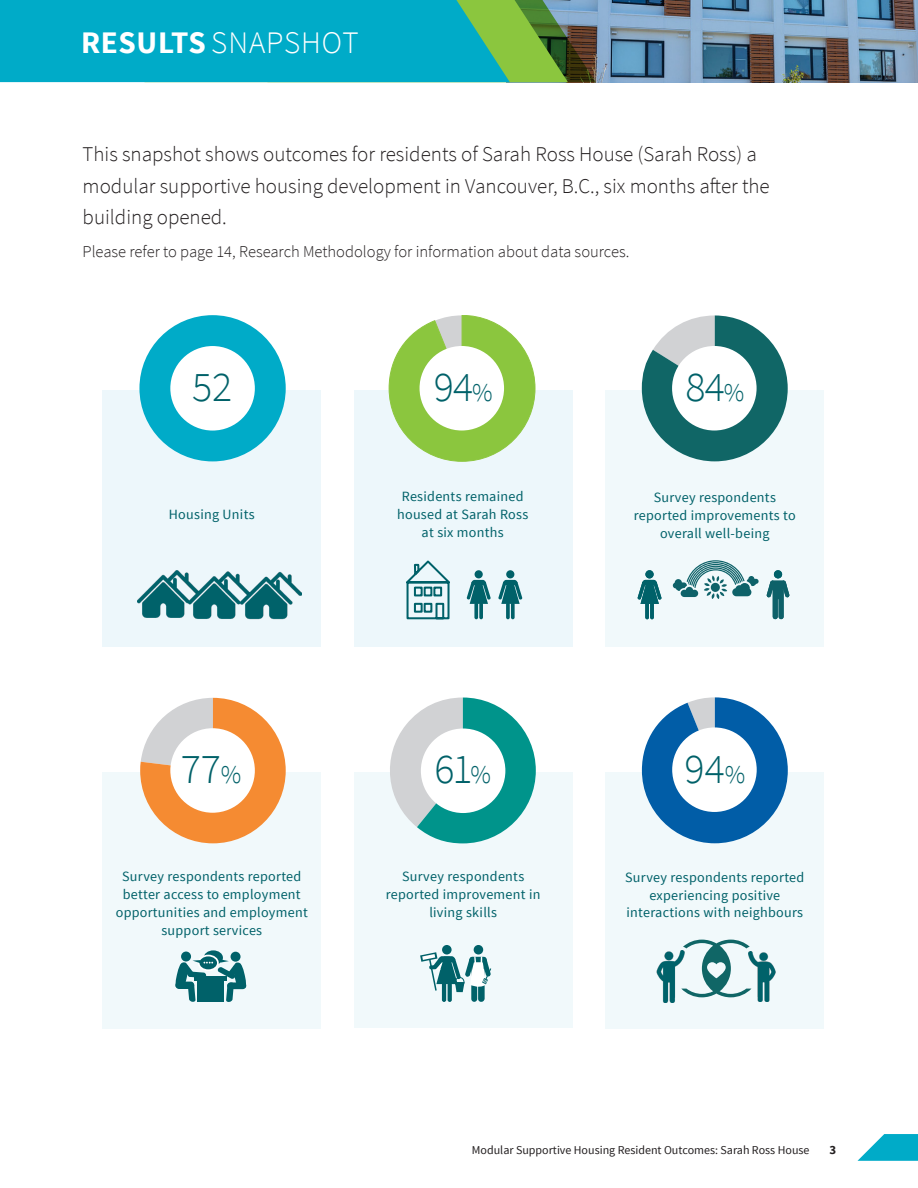
<style>
.page{position:relative;width:918px;height:1188px;background:#fff}
.page>*{position:absolute;margin:0;border:0;box-sizing:border-box;transform-origin:0 0}
.black{font:300 42px "Source Sans Pro";letter-spacing:-.01em;color:#006169}
.t1{font:300 31.35px "Source Sans Pro";letter-spacing:.03em;color:#fff}
.Results_snapshot{font:300 21px/31.5px "Source Sans Pro";color:#231f20}
.Results_snapshot-2{font:300 16.5px "Source Sans Pro";color:#231f20}
.H4{font:14.1px/18px "Source Sans Pro";letter-spacing:.02em;color:#006169;text-align:center}
.t2{font:700 12.75px "Source Sans Pro";color:#231f20}
.t3{font:12px "Source Sans Pro";color:#231f20}
.s1{font-weight:700}
.s2{font-size:25.5px}
</style>
<div class="page">
<img style="left:596px;top:0;width:322px;height:82px">
<svg style="left:0;top:0;width:596px;height:82px;background:#14a7af"></svg>
<svg style="left:858px;top:1134px;width:60px;height:27px"></svg>
<div style="left:605px;top:772px;width:219px;height:257px;background:#f1f9fb"></div>
<svg style="left:642px;top:697px;width:146px;height:146px"></svg>
<div style="left:672px;top:727px;width:85px;height:85px;background:#fff;border-radius:50%"></div>
<div style="left:354px;top:772px;width:219px;height:255px;background:#f1f9fb"></div>
<svg style="left:390px;top:698px;width:146px;height:145px"></svg>
<div style="left:421px;top:729px;width:84px;height:84px;background:#fff;border-radius:50%"></div>
<div style="left:102px;top:772px;width:219px;height:257px;background:#f1f9fb"></div>
<svg style="left:140px;top:698px;width:146px;height:145px"></svg>
<div style="left:170px;top:728px;width:85px;height:85px;background:#fff;border-radius:50%"></div>
<div style="left:605px;top:390px;width:219px;height:257px;background:#f1f9fb"></div>
<svg style="left:642px;top:315px;width:146px;height:146px"></svg>
<div style="left:672px;top:346px;width:85px;height:85px;background:#fff;border-radius:50%"></div>
<div style="left:354px;top:390px;width:219px;height:257px;background:#edf7fb"></div>
<svg style="left:389px;top:315px;width:146px;height:147px"></svg>
<div style="left:420px;top:346px;width:84px;height:85px;background:#fff;border-radius:50%"></div>
<div style="left:102px;top:390px;width:219px;height:257px;background:#edf7fb"></div>
<div style="left:139px;top:315px;width:147px;height:146px;background:#00abc8;border-radius:73px"></div>
<div style="left:170px;top:346px;width:85px;height:85px;background:#fff;border-radius:50%"></div>
<img style="left:751px;top:951px;width:25px;height:51px">
<img style="left:656px;top:951px;width:25px;height:51px">
<svg style="left:681px;top:940px;width:70px;height:57px"></svg>
<img style="left:138px;top:570px;width:51px;height:48px">
<img style="left:189px;top:571px;width:52px;height:48px">
<img style="left:241px;top:571px;width:60px;height:49px">
<svg style="left:406px;top:560px;width:44px;height:60px"></svg>
<svg style="left:673px;top:560px;width:86px;height:39px"></svg>
<div style="left:711px;top:583px;width:9px;height:9px;background:#0e6269;border-radius:50%"></div>
<div style="left:645px;top:570px;width:9px;height:8px;background:#006169;border-radius:50%"></div>
<svg style="left:645px;top:603px;width:4px;height:16px"></svg>
<hr style="left:650px;top:603px;width:4px;height:16px;background:#006169;border-radius:2px">
<svg style="left:637px;top:580px;width:25px;height:24px"></svg>
<svg style="left:766px;top:580px;width:24px;height:39px"></svg>
<div style="left:774px;top:570px;width:8px;height:8px;background:#006169;border-radius:50%"></div>
<div style="left:475px;top:570px;width:8px;height:8px;background:#006169;border-radius:50%"></div>
<svg style="left:474px;top:603px;width:4px;height:16px"></svg>
<svg style="left:479px;top:603px;width:4px;height:16px"></svg>
<svg style="left:467px;top:580px;width:24px;height:24px"></svg>
<div style="left:506px;top:570px;width:8px;height:8px;background:#006169;border-radius:50%"></div>
<svg style="left:506px;top:603px;width:4px;height:16px"></svg>
<svg style="left:511px;top:603px;width:4px;height:16px"></svg>
<svg style="left:498px;top:580px;width:24px;height:24px"></svg>
<div style="left:442px;top:945px;width:10px;height:10px;background:#006169;border-radius:50%"></div>
<div style="left:474px;top:945px;width:9px;height:10px;background:#006169;border-radius:50%"></div>
<svg style="left:420px;top:952px;width:71px;height:50px"></svg>
<div style="left:455px;top:977px;width:9px;height:10px;border:1px solid #006169;border-radius:50%"></div>
<div style="left:231px;top:952px;width:10px;height:10px;background:#006169;border-radius:50%"></div>
<div style="left:181px;top:952px;width:10px;height:10px;background:#006169;border-radius:50%"></div>
<svg style="left:204px;top:950px;width:19px;height:15px"></svg>
<svg style="left:199px;top:956px;width:19px;height:14px"></svg>
<div style="left:198px;top:955px;width:21px;height:16px;border:2px solid #fff;border-radius:50%"></div>
<svg style="left:175px;top:959px;width:72px;height:43px"></svg>
<p class="t1" style="left:81px;top:24px;width:279px"><span class="s1">RESULTS</span> SNAPSHOT</p>
<p class="Results_snapshot" style="left:83px;top:138px;width:689px">This snapshot shows outcomes for residents of Sarah Ross House (Sarah Ross) a modular supportive housing development in Vancouver, B.C., six months after the building opened.</p>
<p class="Results_snapshot-2" style="left:83px;top:242px;width:548px">Please refer to page 14, Research Methodology for information about data sources.</p>
<p class="black" style="left:192px;top:362px;width:42px">52</p>
<p class="black" style="left:686px;top:362px;width:60px">84<span class="s2">%</span></p>
<p class="black" style="left:434px;top:362px;width:60px">94<span class="s2">%</span></p>
<p class="H4" style="left:169px;top:506px;width:87px">Housing Units</p>
<p class="H4" style="left:397px;top:488px;width:133px">Residents remained housed at Sarah Ross at six months</p>
<p class="H4" style="left:634px;top:489px;width:163px">Survey respondents reported improvements to overall well-being</p>
<p class="black" style="left:181px;top:744px;width:62px">77<span class="s2">%</span></p>
<p class="black" style="left:434px;top:744px;width:58px">61<span class="s2">%</span></p>
<p class="black" style="left:685px;top:744px;width:62px">94<span class="s2">%</span></p>
<p class="H4" style="left:116px;top:867px;width:194px">Survey respondents reported better access to employment opportunities and employment support services</p>
<p class="H4" style="left:386px;top:867px;width:156px">Survey respondents reported improvement in living skills</p>
<p class="H4" style="left:625px;top:868px;width:181px">Survey respondents reported experiencing positive interactions with neighbours</p>
<p class="t3" style="left:472px;top:1143px;width:339px">Modular Supportive Housing Resident Outcomes: Sarah Ross House</p>
<p class="t2" style="left:830px;top:1142px;width:8px">3</p>
</div>
